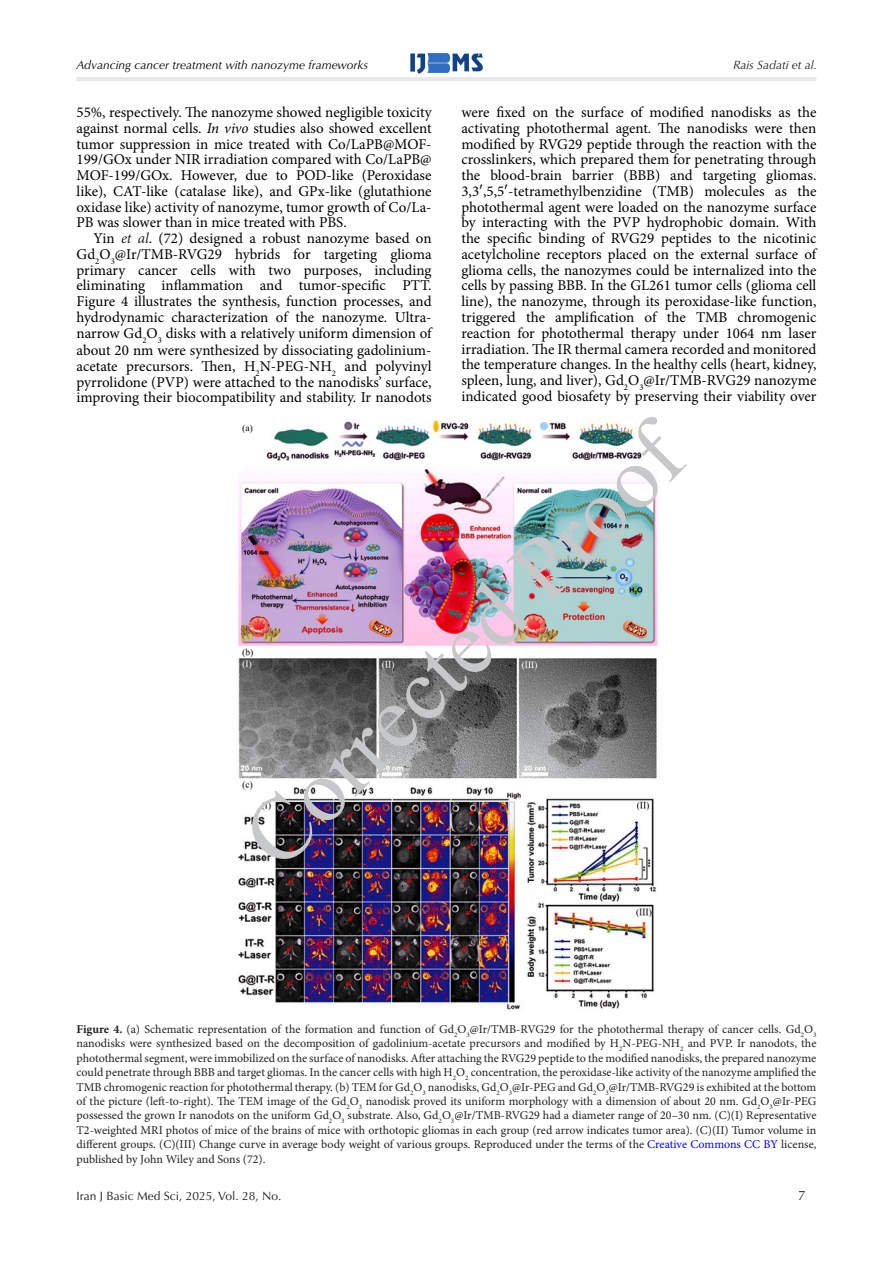
<style>
.page{position:relative;width:893px;height:1263px;background:#fff}
.page>*{position:absolute;margin:0;border:0;box-sizing:border-box;transform-origin:0 0}
.t1{font:90px "Times New Roman";color:#c7c8ca}
.t2{font:15px/15.8px "Minion Pro";color:#000;text-align:justify}
.t3{font:13.5px "Optima LT Std";color:#231f20}
.t4{font:12px/14.4px "Minion Pro";letter-spacing:-.005em;color:#231f20;text-align:justify}
.t5{font:italic 12px "Optima LT Std";color:#000}
.t6{font:12px "Optima LT Std";color:#231f20}
.t7{font:italic 12px "Optima LT Std";color:#231f20}
.s1{font-style:italic}
.s2{font-style:italic;color:#231f20}
.s3{font-family:"Cambria"}
.s4{font-weight:700}
.s5{color:#00f}
</style>
<div class="page">
<img style="left:410px;top:53px;width:74px;height:21px">
<hr style="left:77px;top:77px;width:739px;height:4px;background:#e9e9e9">
<img style="left:238px;top:420px;width:420px;height:590px">
<p class="t5" style="left:77px;top:58px;width:293px">Advancing cancer treatment with nanozyme frameworks</p>
<p class="t7" style="left:733px;top:58px;width:86px">Rais Sadati et al.</p>
<p class="t2" style="left:77px;top:105px;width:357px">55%, respectively. The nanozyme showed negligible toxicity against normal cells. <span class="s1">In vivo</span> studies also showed excellent tumor suppression in mice treated with Co/LaPB@MOF-199/GOx under NIR irradiation compared with Co/LaPB@ MOF-199/GOx. However, due to POD-like (Peroxidase like), CAT-like (catalase like), and GPx-like (glutathione oxidase like) activity of nanozyme, tumor growth of Co/La-PB was slower than in mice treated with PBS.</p>
<p class="t2" style="left:77px;top:231px;width:357px;text-indent:17px">Yin <span class="s2">et al</span>. (72) designed a robust nanozyme based on Gd<sub>2</sub>O<sub>3</sub>@Ir/TMB-RVG29 hybrids for targeting glioma primary cancer cells with two purposes, including eliminating inflammation and tumor-specific PTT.<br>Figure 4 illustrates the synthesis, function processes, and hydrodynamic characterization of the nanozyme. Ultra&shy;narrow Gd<sub>2</sub>O<sub>3</sub> disks with a relatively uniform dimension of about 20 nm were synthesized by dissociating gadolinium&shy;acetate precursors. Then, H<sub>2</sub>N-PEG-NH<sub>2</sub> and polyvinyl pyrrolidone (PVP) were attached to the nanodisks’ surface, improving their biocompatibility and stability. Ir nanodots</p>
<p class="t2" style="left:461px;top:105px;width:357px">were fixed on the surface of modified nanodisks as the activating photothermal agent. The nanodisks were then modified by RVG29 peptide through the reaction with the crosslinkers, which prepared them for penetrating through the blood-brain barrier (BBB) and targeting gliomas.<br>3,3<span class="s3">′</span>,5,5<span class="s3">′</span>-tetramethylbenzidine (TMB) molecules as the photothermal agent were loaded on the nanozyme surface by interacting with the PVP hydrophobic domain. With the specific binding of RVG29 peptides to the nicotinic acetylcholine receptors placed on the external surface of glioma cells, the nanozymes could be internalized into the cells by passing BBB. In the GL261 tumor cells (glioma cell line), the nanozyme, through its peroxidase-like function, triggered the amplification of the TMB chromogenic reaction for photothermal therapy under 1064 nm laser irradiation. The IR thermal camera recorded and monitored the temperature changes. In the healthy cells (heart, kidney, spleen, lung, and liver), Gd<sub>2</sub>O<sub>3</sub>@Ir/TMB-RVG29 nanozyme indicated good biosafety by preserving their viability over</p>
<p class="t1" style="left:214px;top:806px;width:579px;rotate:-45deg">Corrected Proof</p>
<p class="t4" style="left:77px;top:1022px;width:741px"><span class="s4">Figure 4.</span> (a) Schematic representation of the formation and function of Gd<sub>2</sub>O<sub>3</sub>@Ir/TMB-RVG29 for the photothermal therapy of cancer cells. Gd<sub>2</sub>O<sub>3 </sub>nanodisks were synthesized based on the decomposition of gadolinium-acetate precursors and modified by H<sub>2</sub>N-PEG-NH<sub>2</sub> and PVP. Ir nanodots, the photothermal segment, were immobilized on the surface of nanodisks. After attaching the RVG29 peptide to the modified nanodisks, the prepared nanozyme could penetrate through BBB and target gliomas. In the cancer cells with high H<sub>2</sub>O<sub>2</sub> concentration, the peroxidase-like activity of the nanozyme amplified the TMB chromogenic reaction for photothermal therapy. (b) TEM for Gd<sub>2</sub>O<sub>3</sub> nanodisks, Gd<sub>2</sub>O<sub>3</sub>@Ir-PEG and Gd<sub>2</sub>O<sub>3</sub>@Ir/TMB-RVG29 is exhibited at the bottom of the picture (left-to-right). The TEM image of the Gd<sub>2</sub>O<sub>3</sub> nanodisk proved its uniform morphology with a dimension of about 20 nm. Gd<sub>2</sub>O<sub>3</sub>@Ir-PEG possessed the grown Ir nanodots on the uniform Gd<sub>2</sub>O<sub>3</sub> substrate. Also, Gd<sub>2</sub>O<sub>3</sub>@Ir/TMB-RVG29 had a diameter range of 20–30 nm. (C)(I) Representative T2-weighted MRI photos of mice of the brains of mice with orthotopic gliomas in each group (red arrow indicates tumor area). (C)(II) Tumor volume in different groups. (C)(III) Change curve in average body weight of various groups. Reproduced under the terms of the <span class="s5">Creative Commons CC BY</span> license, published by John Wiley and Sons (72).</p>
<p class="t6" style="left:77px;top:1188px;width:206px">Iran J Basic Med Sci, 2025, Vol. 28, No.</p>
<p class="t3" style="left:798px;top:1187px;width:9px">7</p>
</div>
